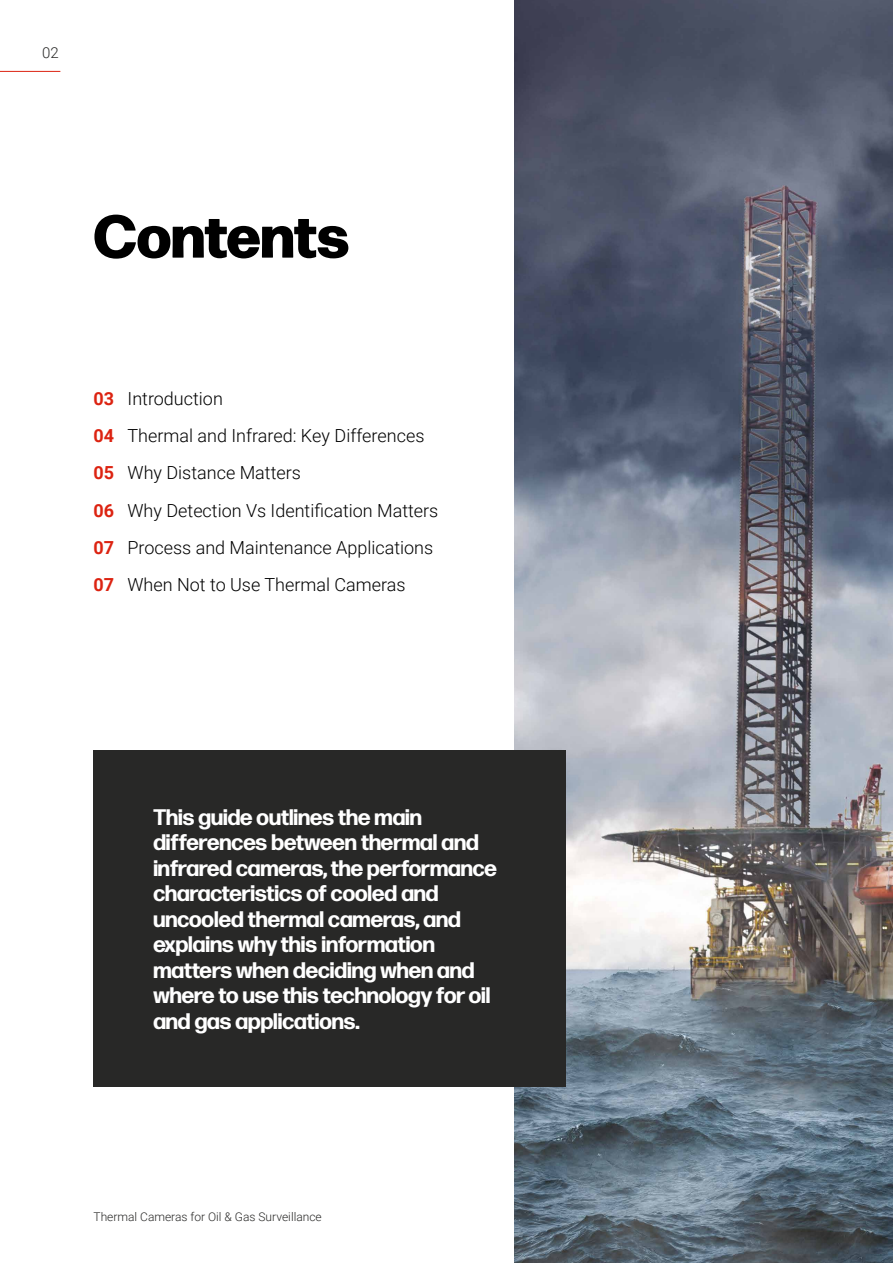
<style>
.page{position:relative;width:893px;height:1263px;background:#fff}
.page>*{position:absolute;margin:0;border:0;box-sizing:border-box;transform-origin:0 0}
.t1{font:800 60px "Forma DJR Display";color:#000}
.t2{font:700 22.5px/25.5px "Forma DJR Display";color:#fff}
.t3{font:300 18px/37.2px "Roboto";color:#000}
.t4{font:300 15px "Roboto";color:#282827}
.t5{font:300 12px "Roboto";color:#282827}
.s1{font-weight:700;color:#dc2311}
</style>
<div class="page">
<img style="left:514px;top:0;width:379px;height:1263px">
<div style="left:94px;top:750px;width:472px;height:336px;background:#282827"></div>
<hr style="left:0;top:71px;width:60px;height:1px;background:#dc2311">
<p class="t4" style="left:42px;top:42px;width:18px">02</p>
<h1 class="t1" style="left:94px;top:190px;width:257px">Contents</h1>
<p class="t3" style="left:93px;top:379px;width:346px"><span class="s1">03</span> Introduction<br><span class="s1">04</span> Thermal and Infrared: Key Differences <span class="s1">05</span> Why Distance Matters<br><span class="s1">06</span> Why Detection Vs Identification Matters <span class="s1">07</span> Process and Maintenance Applications <span class="s1">07</span> When Not to Use Thermal Cameras</p>
<p class="t2" style="left:153px;top:803px;width:345px">This guide outlines the main differences between thermal and infrared cameras, the performance characteristics of cooled and uncooled thermal cameras, and explains why this information matters when deciding when and where to use this technology for oil and gas applications.</p>
<p class="t5" style="left:94px;top:1209px;width:230px">Thermal Cameras for Oil &amp; Gas Surveillance</p>
</div>
